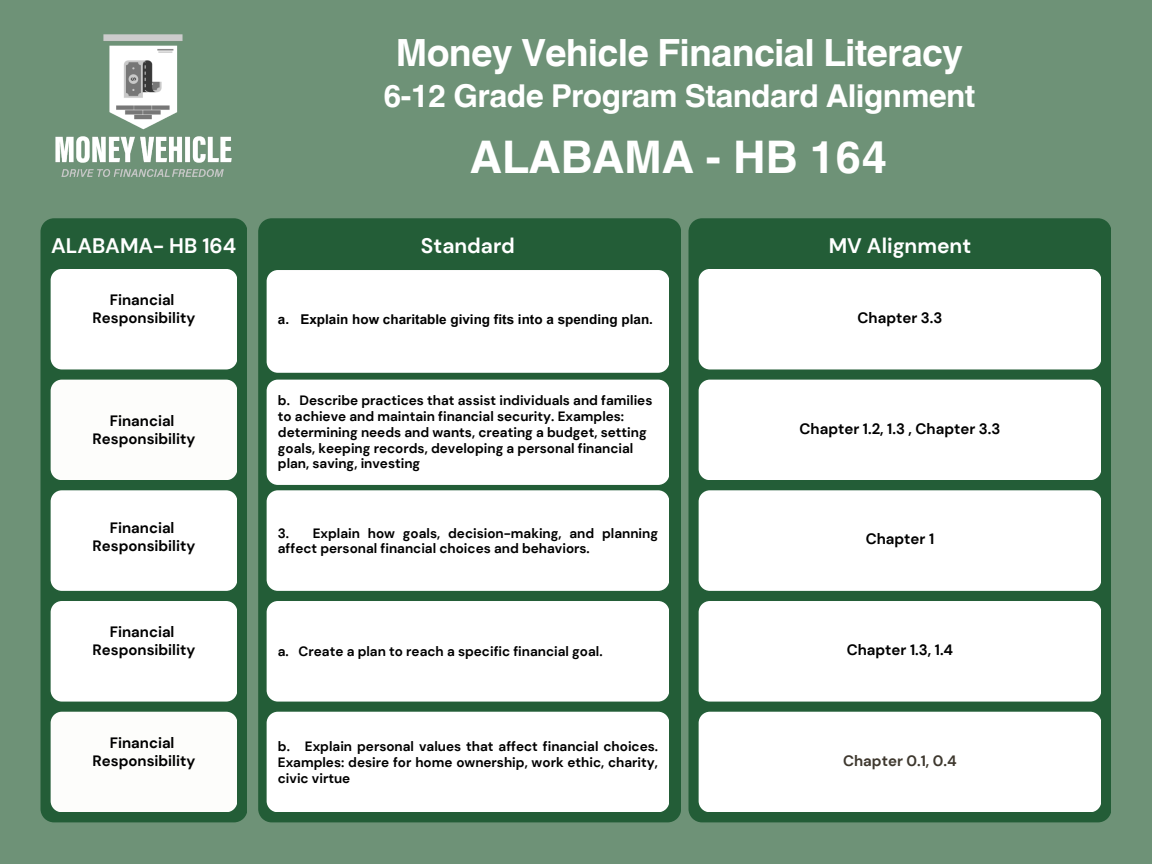
<style>
.page{position:relative;width:1152px;height:864px;background:#6e9277}
.page>*{position:absolute;margin:0;border:0;box-sizing:border-box;transform-origin:0 0}
.t1{font:700 45px "Helvetica World";color:#fff}
.t2{font:700 37.5px "Helvetica World";letter-spacing:-.02em;color:#fff}
.t3{font:700 31.5px "Helvetica World";letter-spacing:-.02em;color:#fff}
.t4{font:700 21px "DM Sans";color:#fff}
.t5{font:700 15px "DM Sans";color:#000}
.t6{font:700 15px "DM Sans";color:#3e382e}
.t7{font:700 13.5px/15.8px "DM Sans";color:#000}
.t8{font:700 13.5px "Arial MT Pro";color:#000}
</style>
<div class="page">
<div style="left:40px;top:218px;width:207px;height:604px;background:#235d37"></div>
<div style="left:51px;top:269px;width:186px;height:100px;background:#fff;border-radius:11px"></div>
<div style="left:51px;top:380px;width:186px;height:100px;background:#fdfdfb;border-radius:11px"></div>
<div style="left:51px;top:490px;width:186px;height:101px;background:#fff;border-radius:11px"></div>
<div style="left:51px;top:601px;width:186px;height:101px;background:#fff;border-radius:11px"></div>
<div style="left:51px;top:712px;width:186px;height:100px;background:#fdfdfb;border-radius:11px"></div>
<div style="left:258px;top:218px;width:423px;height:604px;background:#235d37"></div>
<div style="left:688px;top:218px;width:423px;height:604px;background:#235d37"></div>
<div style="left:699px;top:269px;width:402px;height:100px;background:#fff;border-radius:11px"></div>
<div style="left:267px;top:270px;width:402px;height:103px;background:#fff;border-radius:11px"></div>
<div style="left:699px;top:380px;width:402px;height:100px;background:#fff;border-radius:11px"></div>
<div style="left:267px;top:380px;width:402px;height:105px;background:#fff;border-radius:11px"></div>
<div style="left:699px;top:490px;width:402px;height:101px;background:#fff;border-radius:11px"></div>
<div style="left:267px;top:490px;width:402px;height:101px;background:#fff;border-radius:11px"></div>
<div style="left:699px;top:601px;width:402px;height:101px;background:#fff;border-radius:11px"></div>
<div style="left:267px;top:601px;width:402px;height:101px;background:#fff;border-radius:11px"></div>
<div style="left:699px;top:712px;width:402px;height:100px;background:#fff;border-radius:11px"></div>
<div style="left:267px;top:712px;width:402px;height:100px;background:#fff;border-radius:11px"></div>
<img style="left:55px;top:34px;width:177px;height:143px">
<p class="t2" style="left:396px;top:22px;width:569px">Money Vehicle Financial Literacy</p>
<p class="t3" style="left:383px;top:71px;width:594px">6-12 Grade Program Standard Alignment</p>
<p class="t1" style="left:470px;top:120px;width:418px">ALABAMA - HB 164</p>
<p class="t4" style="left:51px;top:232px;width:187px">ALABAMA- HB 164</p>
<p class="t4" style="left:421px;top:232px;width:96px">Standard</p>
<p class="t4" style="left:829px;top:232px;width:144px">MV Alignment</p>
<p class="t5" style="left:110px;top:290px;width:66px">Financial</p>
<p class="t5" style="left:93px;top:308px;width:104px">Responsibility</p>
<p class="t5" style="left:110px;top:411px;width:66px">Financial</p>
<p class="t5" style="left:93px;top:429px;width:104px">Responsibility</p>
<p class="t5" style="left:110px;top:518px;width:66px">Financial</p>
<p class="t5" style="left:93px;top:536px;width:104px">Responsibility</p>
<p class="t5" style="left:110px;top:622px;width:66px">Financial</p>
<p class="t5" style="left:93px;top:640px;width:104px">Responsibility</p>
<p class="t5" style="left:110px;top:733px;width:66px">Financial</p>
<p class="t5" style="left:93px;top:751px;width:104px">Responsibility</p>
<p class="t8" style="left:278px;top:314px;width:377px">a. Explain how charitable giving fits into a spending plan.</p>
<p class="t5" style="left:858px;top:308px;width:86px">Chapter 3.3</p>
<p class="t7" style="left:278px;top:393px;width:376px">b. Describe practices that assist individuals and families to achieve and maintain financial security. Examples: determining needs and wants, creating a budget, setting goals, keeping records, developing a personal financial plan, saving, investing</p>
<p class="t7" style="left:278px;top:525px;width:382px">3. Explain how goals, decision-making, and planning affect personal financial choices and behaviors.</p>
<p class="t5" style="left:800px;top:419px;width:202px">Chapter 1.2, 1.3 , Chapter 3.3</p>
<p class="t5" style="left:866px;top:529px;width:70px">Chapter 1</p>
<p class="t7" style="left:278px;top:644px;width:326px">a. Create a plan to reach a specific financial goal.</p>
<p class="t5" style="left:847px;top:640px;width:108px">Chapter 1.3, 1.4</p>
<p class="t7" style="left:278px;top:739px;width:382px;text-align:justify">b. Explain personal values that affect financial choices.<br>Examples: desire for home ownership, work ethic, charity, civic virtue</p>
<p class="t6" style="left:843px;top:751px;width:115px">Chapter 0.1, 0.4</p>
</div>
